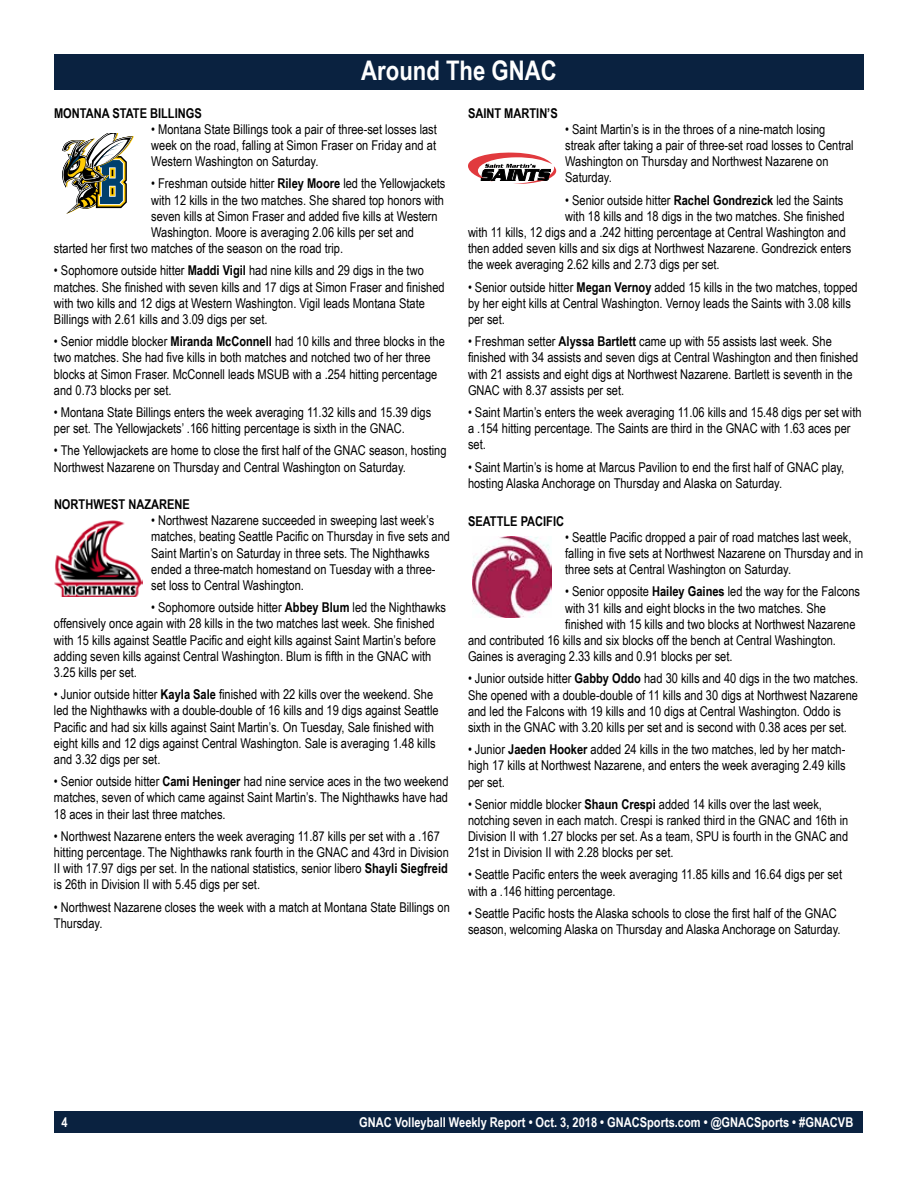
<style>
.page{position:relative;width:918px;height:1188px;background:#fff}
.page>*{position:absolute;margin:0;border:0;box-sizing:border-box;transform-origin:0 0}
.t1{font:700 27px "Arial Narrow";color:#fff}
.t2{font:13.5px/16.2px "Arial Narrow";color:#000}
.t3{font:700 13.5px "Arial Narrow";color:#fff}
.t4{font:700 13.5px "Arial Narrow";color:#000}
.s1{font-weight:700}
</style>
<div class="page">
<div style="left:55px;top:1111px;width:808px;height:22px;background:#0a2240"></div>
<div style="left:54px;top:54px;width:810px;height:36px;background:#0a2240"></div>
<svg style="left:62px;top:133px;width:72px;height:81px"></svg>
<img style="left:54px;top:520px;width:88px;height:77px">
<svg style="left:468px;top:153px;width:88px;height:31px"></svg>
<img style="left:472px;top:536px;width:80px;height:82px">
<h1 class="t1" style="left:361px;top:50px;width:197px">Around The GNAC</h1>
<p class="t4" style="left:54px;top:103px;width:149px">MONTANA STATE BILLINGS</p>
<p class="t2" style="left:151px;top:120px;width:287px;text-align:justify">• Montana State Billings took a pair of three-set losses last week on the road, falling at Simon Fraser on Friday and at Western Washington on Saturday.</p>
<p class="t2" style="left:151px;top:175px;width:296px">• Freshman outside hitter <span class="s1">Riley Moore</span> led the Yellowjackets</p>
<p class="t2" style="left:151px;top:191px;width:294px">with 12 kills in the two matches. She shared top honors with</p>
<p class="t2" style="left:151px;top:207px;width:288px">seven kills at Simon Fraser and added five kills at Western</p>
<p class="t2" style="left:151px;top:224px;width:264px">Washington. Moore is averaging 2.06 kills per set and</p>
<p class="t2" style="left:54px;top:240px;width:291px">started her first two matches of the season on the road trip.</p>
<p class="t2" style="left:54px;top:262px;width:392px">• Sophomore outside hitter <span class="s1">Maddi Vigil</span> had nine kills and 29 digs in the two matches. She finished with seven kills and 17 digs at Simon Fraser and finished with two kills and 12 digs at Western Washington. Vigil leads Montana State Billings with 2.61 kills and 3.09 digs per set.</p>
<p class="t2" style="left:54px;top:333px;width:392px">• Senior middle blocker <span class="s1">Miranda McConnell</span> had 10 kills and three blocks in the two matches. She had five kills in both matches and notched two of her three blocks at Simon Fraser. McConnell leads MSUB with a .254 hitting percentage and 0.73 blocks per set.</p>
<p class="t2" style="left:54px;top:404px;width:379px">• Montana State Billings enters the week averaging 11.32 kills and 15.39 digs per set. The Yellowjackets’ .166 hitting percentage is sixth in the GNAC.</p>
<p class="t2" style="left:54px;top:442px;width:394px">• The Yellowjackets are home to close the first half of the GNAC season, hosting<br>Northwest Nazarene on Thursday and Central Washington on Saturday.</p>
<p class="t4" style="left:54px;top:494px;width:137px">NORTHWEST NAZARENE</p>
<p class="t2" style="left:151px;top:512px;width:300px">• Northwest Nazarene succeeded in sweeping last week’s matches, beating Seattle Pacific on Thursday in five sets and Saint Martin’s on Saturday in three sets. The Nighthawks ended a three-match homestand on Tuesday with a three&shy;set loss to Central Washington.</p>
<p class="t2" style="left:54px;top:599px;width:394px;text-indent:97px">• Sophomore outside hitter <span class="s1">Abbey Blum</span> led the Nighthawks offensively once again with 28 kills in the two matches last week. She finished with 15 kills against Seattle Pacific and eight kills against Saint Martin’s before adding seven kills against Central Washington. Blum is fifth in the GNAC with 3.25 kills per set.</p>
<p class="t2" style="left:54px;top:686px;width:386px">• Junior outside hitter <span class="s1">Kayla Sale</span> finished with 22 kills over the weekend. She led the Nighthawks with a double-double of 16 kills and 19 digs against Seattle Pacific and had six kills against Saint Martin’s. On Tuesday, Sale finished with eight kills and 12 digs against Central Washington. Sale is averaging 1.48 kills and 3.32 digs per set.</p>
<p class="t2" style="left:54px;top:773px;width:396px;text-align:justify">• Senior outside hitter <span class="s1">Cami Heninger</span> had nine service aces in the two weekend matches, seven of which came against Saint Martin’s. The Nighthawks have had 18 aces in their last three matches.</p>
<p class="t2" style="left:54px;top:827px;width:396px">• Northwest Nazarene enters the week averaging 11.87 kills per set with a .167 hitting percentage. The Nighthawks rank fourth in the GNAC and 43rd in Division II with 17.97 digs per set. In the national statistics, senior libero <span class="s1">Shayli Siegfreid </span>is 26th in Division II with 5.45 digs per set.</p>
<p class="t2" style="left:54px;top:898px;width:397px">• Northwest Nazarene closes the week with a match at Montana State Billings on<br>Thursday.</p>
<p class="t4" style="left:468px;top:103px;width:91px">SAINT MARTIN’S</p>
<p class="t2" style="left:565px;top:120px;width:290px">• Saint Martin’s is in the throes of a nine-match losing streak after taking a pair of three-set road losses to Central Washington on Thursday and Northwest Nazarene on Saturday.</p>
<p class="t2" style="left:565px;top:191px;width:280px">• Senior outside hitter <span class="s1">Rachel Gondrezick</span> led the Saints</p>
<p class="t2" style="left:565px;top:207px;width:281px">with 18 kills and 18 digs in the two matches. She finished</p>
<p class="t2" style="left:468px;top:224px;width:379px">with 11 kills, 12 digs and a .242 hitting percentage at Central Washington and</p>
<p class="t2" style="left:468px;top:240px;width:385px">then added seven kills and six digs at Northwest Nazarene. Gondrezick enters</p>
<p class="t2" style="left:468px;top:256px;width:253px">the week averaging 2.62 kills and 2.73 digs per set.</p>
<p class="t2" style="left:468px;top:278px;width:391px">• Senior outside hitter <span class="s1">Megan Vernoy</span> added 15 kills in the two matches, topped by her eight kills at Central Washington. Vernoy leads the Saints with 3.08 kills per set.</p>
<p class="t2" style="left:468px;top:333px;width:392px">• Freshman setter <span class="s1">Alyssa Bartlett</span> came up with 55 assists last week. She finished with 34 assists and seven digs at Central Washington and then finished with 21 assists and eight digs at Northwest Nazarene. Bartlett is seventh in the GNAC with 8.37 assists per set.</p>
<p class="t2" style="left:468px;top:404px;width:395px">• Saint Martin’s enters the week averaging 11.06 kills and 15.48 digs per set with a .154 hitting percentage. The Saints are third in the GNAC with 1.63 aces per set.</p>
<p class="t2" style="left:468px;top:458px;width:378px">• Saint Martin’s is home at Marcus Pavilion to end the first half of GNAC play, hosting Alaska Anchorage on Thursday and Alaska on Saturday.</p>
<p class="t4" style="left:468px;top:511px;width:98px">SEATTLE PACIFIC</p>
<p class="t2" style="left:565px;top:528px;width:300px">• Seattle Pacific dropped a pair of road matches last week, falling in five sets at Northwest Nazarene on Thursday and in three sets at Central Washington on Saturday.</p>
<p class="t2" style="left:565px;top:583px;width:296px">• Senior opposite <span class="s1">Hailey Gaines</span> led the way for the Falcons</p>
<p class="t2" style="left:565px;top:599px;width:262px">with 31 kills and eight blocks in the two matches. She</p>
<p class="t2" style="left:565px;top:615px;width:292px">finished with 15 kills and two blocks at Northwest Nazarene</p>
<p class="t2" style="left:468px;top:632px;width:370px">and contributed 16 kills and six blocks off the bench at Central Washington.</p>
<p class="t2" style="left:468px;top:648px;width:266px">Gaines is averaging 2.33 kills and 0.91 blocks per set.</p>
<p class="t2" style="left:468px;top:670px;width:392px">• Junior outside hitter <span class="s1">Gabby Oddo</span> had 30 kills and 40 digs in the two matches.<br>She opened with a double-double of 11 kills and 30 digs at Northwest Nazarene and led the Falcons with 19 kills and 10 digs at Central Washington. Oddo is sixth in the GNAC with 3.20 kills per set and is second with 0.38 aces per set.</p>
<p class="t2" style="left:468px;top:741px;width:379px;text-align:justify">• Junior <span class="s1">Jaeden Hooker</span> added 24 kills in the two matches, led by her match&shy;high 17 kills at Northwest Nazarene, and enters the week averaging 2.49 kills per set.</p>
<p class="t2" style="left:468px;top:795px;width:382px">• Senior middle blocker <span class="s1">Shaun Crespi</span> added 14 kills over the last week, notching seven in each match. Crespi is ranked third in the GNAC and 16th in Division II with 1.27 blocks per set. As a team, SPU is fourth in the GNAC and 21st in Division II with 2.28 blocks per set.</p>
<p class="t2" style="left:468px;top:866px;width:376px">• Seattle Pacific enters the week averaging 11.85 kills and 16.64 digs per set with a .146 hitting percentage.</p>
<p class="t2" style="left:468px;top:905px;width:374px">• Seattle Pacific hosts the Alaska schools to close the first half of the GNAC season, welcoming Alaska on Thursday and Alaska Anchorage on Saturday.</p>
<p class="t3" style="left:61px;top:1112px;width:8px">4</p>
<p class="t3" style="left:359px;top:1112px;width:496px">GNAC Volleyball Weekly Report • Oct. 3, 2018 • GNACSports.com • @GNACSports • #GNACVB</p>
</div>
